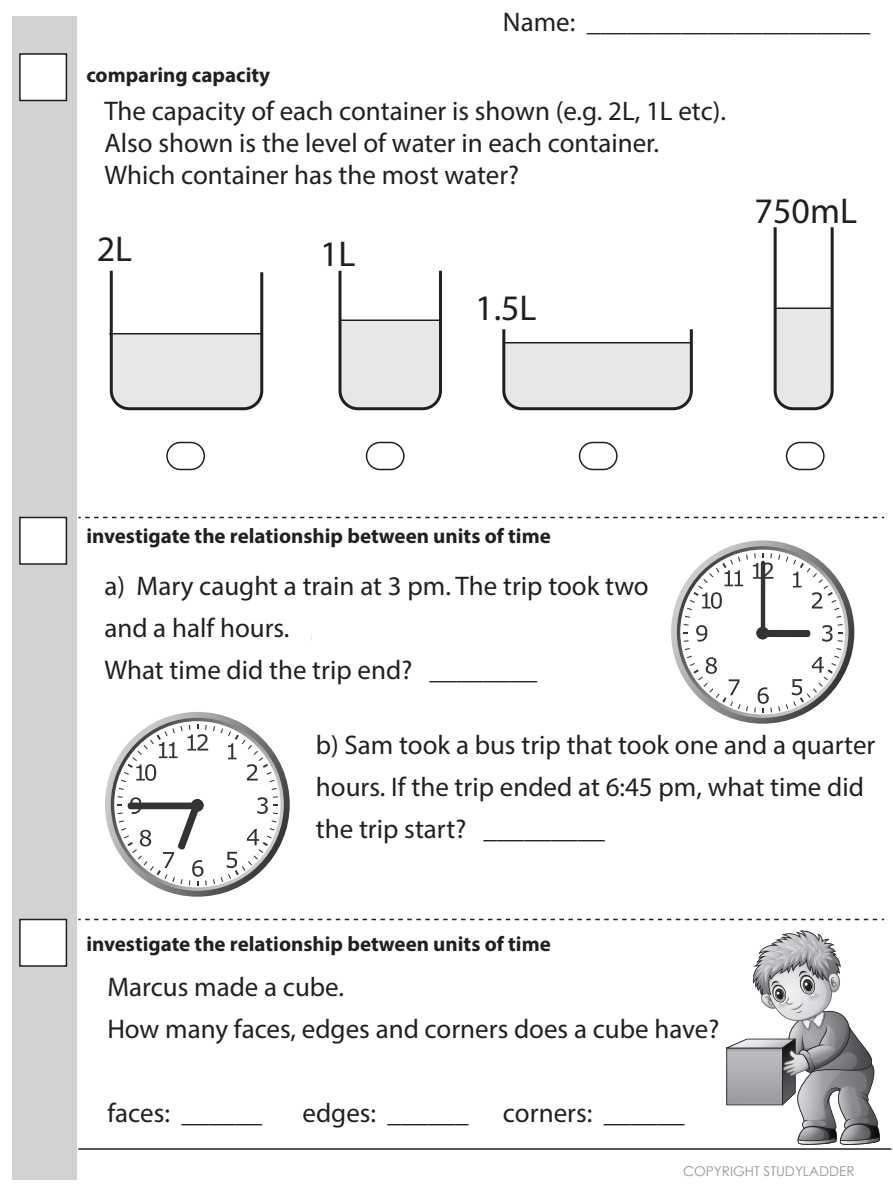
<style>
.page{position:relative;width:893px;height:1188px;background:#fff}
.page>*{position:absolute;margin:0;border:0;box-sizing:border-box;transform-origin:0 0}
.t1{font:36px "Myriad Pro";color:#231f20}
.t2{font:27px/42px "Myriad Pro";color:#231f20}
.t3{font:700 21px "Myriad Pro";color:#231f20}
.t4{font:13.5px "Century Gothic";color:#939598}
</style>
<div class="page">
<div style="left:12px;top:16px;width:65px;height:1164px;background:#d1d2d4"></div>
<div style="left:19px;top:53px;width:48px;height:48px;background:#fff;border:2px solid #231f20"></div>
<div style="left:19px;top:517px;width:48px;height:48px;background:#fff;border:2px solid #231f20"></div>
<div style="left:19px;top:919px;width:48px;height:48px;background:#fff;border:2px solid #231f20"></div>
<hr style="left:78px;top:1148px;width:813px;height:2px;background:#231f20">
<svg style="left:78px;top:517px;width:806px;height:1px"></svg>
<svg style="left:78px;top:919px;width:806px;height:1px"></svg>
<svg style="left:109px;top:270px;width:155px;height:141px"></svg>
<hr style="left:109px;top:333px;width:152px;height:1px;background:#231f20">
<svg style="left:338px;top:270px;width:104px;height:141px"></svg>
<hr style="left:339px;top:320px;width:102px;height:1px;background:#231f20">
<svg style="left:773px;top:227px;width:61px;height:184px"></svg>
<hr style="left:775px;top:308px;width:56px;height:1px;background:#231f20">
<svg style="left:502px;top:329px;width:191px;height:82px"></svg>
<hr style="left:504px;top:342px;width:187px;height:2px;background:#231f20">
<svg style="left:105px;top:712px;width:185px;height:185px;background:#8a8988"></svg>
<svg style="left:111px;top:718px;width:173px;height:173px"></svg>
<div style="left:114px;top:721px;width:166px;height:166px;background:#fff;border-radius:50%"></div>
<svg style="left:121px;top:724px;width:94px;height:58px"></svg>
<svg style="left:257px;top:796px;width:21px;height:18px"></svg>
<svg style="left:221px;top:728px;width:54px;height:54px"></svg>
<svg style="left:221px;top:828px;width:54px;height:54px"></svg>
<svg style="left:117px;top:796px;width:90px;height:90px"></svg>
<div style="left:191px;top:799px;width:13px;height:13px;background:#323333;border-radius:50%"></div>
<div style="left:128px;top:803px;width:68px;height:6px;background:#323333;border-radius:3px"></div>
<svg style="left:671px;top:540px;width:183px;height:184px;background:#8d8c8b"></svg>
<svg style="left:677px;top:546px;width:171px;height:172px"></svg>
<div style="left:680px;top:550px;width:165px;height:165px;background:#fff;border-radius:50%"></div>
<svg style="left:687px;top:656px;width:53px;height:53px"></svg>
<svg style="left:754px;top:687px;width:18px;height:26px"></svg>
<svg style="left:786px;top:656px;width:53px;height:53px"></svg>
<svg style="left:683px;top:553px;width:160px;height:89px"></svg>
<div style="left:756px;top:627px;width:13px;height:12px;background:#323333;border-radius:50%"></div>
<svg style="left:726px;top:931px;width:154px;height:214px"></svg>
<div style="left:166px;top:442px;width:39px;height:28px;border:2px solid #231f20;border-radius:14px"></div>
<div style="left:366px;top:442px;width:39px;height:28px;border:2px solid #231f20;border-radius:14px"></div>
<div style="left:579px;top:442px;width:39px;height:28px;border:2px solid #231f20;border-radius:14px"></div>
<div style="left:786px;top:442px;width:39px;height:28px;border:2px solid #231f20;border-radius:14px"></div>
<p class="t3" style="left:86px;top:62px;width:185px">comparing capacity</p>
<p class="t2" style="left:503px;top:1px;width:369px">Name: _____________________</p>
<p class="t2" style="left:104px;top:94px;width:623px;line-height:32.4px">The capacity of each container is shown (e.g. 2L, 1L etc).<br>Also shown is the level of water in each container.<br>Which container has the most water?</p>
<h1 class="t1" style="left:97px;top:227px;width:37px">2L</h1>
<h1 class="t1" style="left:320px;top:232px;width:37px">1L</h1>
<h1 class="t1" style="left:475px;top:286px;width:63px">1.5L</h1>
<h1 class="t1" style="left:755px;top:188px;width:104px">750mL</h1>
<p class="t3" style="left:86px;top:522px;width:466px">investigate the relationship between units of time</p>
<p class="t2" style="left:104px;top:565px;width:546px">a) Mary caught a train at 3 pm. The trip took two and a half hours.<br>What time did the trip end? ________</p>
<p class="t2" style="left:316px;top:724px;width:561px">b) Sam took a bus trip that took one and a quarter hours. If the trip ended at 6:45 pm, what time did the trip start? _________</p>
<p class="t3" style="left:86px;top:930px;width:466px">investigate the relationship between units of time</p>
<p class="t2" style="left:107px;top:965px;width:614px">Marcus made a cube.<br>How many faces, edges and corners does a cube have?</p>
<p class="t2" style="left:107px;top:1091px;width:157px">faces: ______</p>
<p class="t2" style="left:302px;top:1091px;width:168px">edges: ______</p>
<p class="t2" style="left:503px;top:1091px;width:183px">corners: ______</p>
<p class="t4" style="left:683px;top:1161px;width:173px">COPYRIGHT STUDYLADDER</p>
</div>
